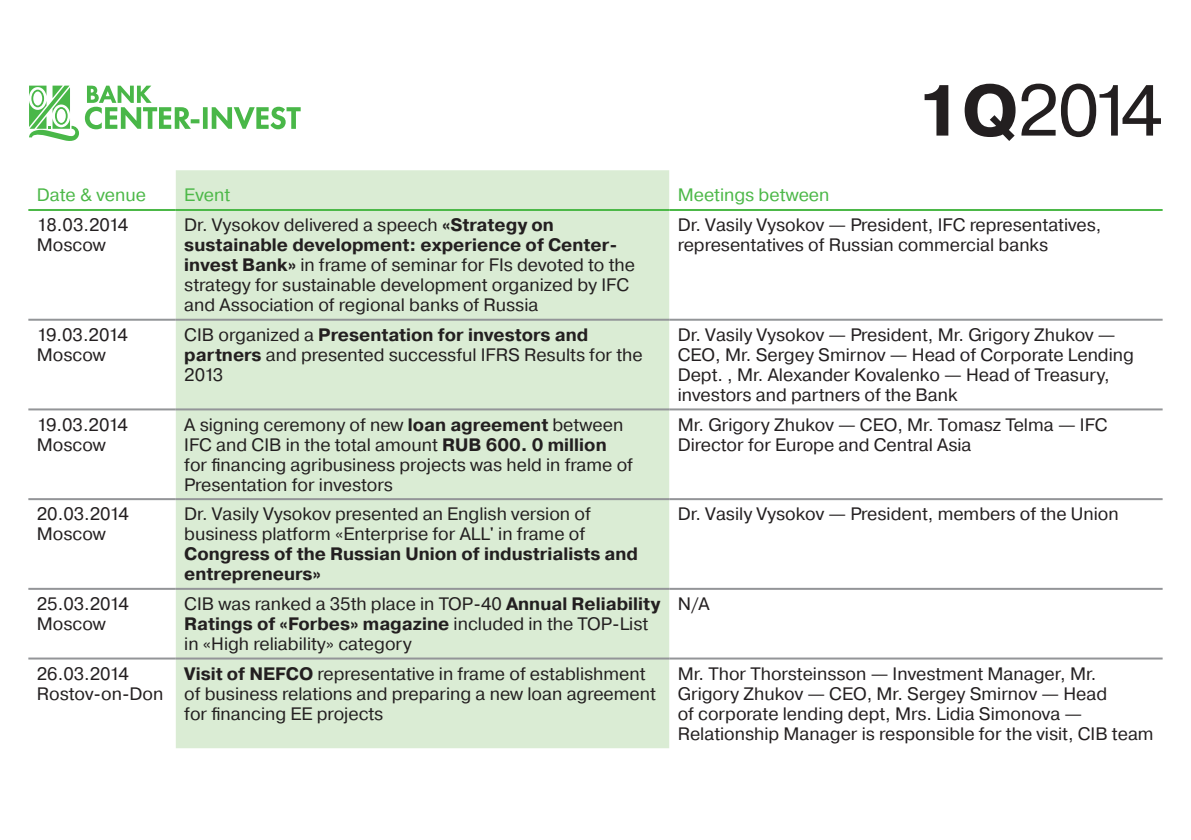
<style>
.page{position:relative;width:1191px;height:840px;background:#fff}
.page>*{position:absolute;margin:0;border:0;box-sizing:border-box;transform-origin:0 0}
.t1{font:72px "Pragmatica";color:#231f20}
.t2{font:18px/20px "Pragmatica";color:#231f20}
.t3{font:700 18px/20px "Pragmatica";color:#231f20}
.t4{font:18px "Pragmatica";color:#4cb848}
.s1{font-weight:700}
</style>
<div class="page">
<svg style="left:29px;top:86px;width:50px;height:55px"></svg>
<svg style="left:85px;top:86px;width:216px;height:43px"></svg>
<svg style="left:28px;top:320px;width:1134px;height:340px"></svg>
<div style="left:176px;top:170px;width:493px;height:577px;background:#daecd4"></div>
<hr style="left:28px;top:318px;width:148px;height:2px;background:#939598">
<hr style="left:176px;top:318px;width:493px;height:2px;background:#939598">
<hr style="left:669px;top:318px;width:493px;height:2px;background:#939598">
<hr style="left:28px;top:408px;width:148px;height:2px;background:#939598">
<hr style="left:176px;top:408px;width:493px;height:2px;background:#939598">
<hr style="left:669px;top:408px;width:493px;height:2px;background:#939598">
<hr style="left:28px;top:498px;width:148px;height:2px;background:#939598">
<hr style="left:176px;top:498px;width:493px;height:2px;background:#939598">
<hr style="left:669px;top:498px;width:493px;height:2px;background:#939598">
<hr style="left:28px;top:587px;width:148px;height:2px;background:#939598">
<hr style="left:176px;top:587px;width:493px;height:2px;background:#939598">
<hr style="left:669px;top:587px;width:493px;height:2px;background:#939598">
<hr style="left:28px;top:657px;width:148px;height:2px;background:#939598">
<hr style="left:176px;top:657px;width:493px;height:2px;background:#939598">
<hr style="left:669px;top:657px;width:493px;height:2px;background:#939598">
<hr style="left:28px;top:209px;width:148px;height:2px;background:#4cb848">
<hr style="left:176px;top:209px;width:493px;height:2px;background:#4cb848">
<hr style="left:669px;top:209px;width:493px;height:2px;background:#4cb848">
<h1 class="t1" style="left:916px;top:66px;width:248px"><span class="s1">1Q</span>2014</h1>
<p class="t4" style="left:37px;top:184px;width:111px">Date &amp; venue</p>
<p class="t4" style="left:184px;top:184px;width:47px">Event</p>
<p class="t4" style="left:677px;top:184px;width:153px">Meetings between</p>
<p class="t2" style="left:37px;top:215px;width:93px">18.03.2014<br>Moscow</p>
<p class="t2" style="left:184px;top:215px;width:452px">Dr. Vysokov delivered a speech <span class="s1">«Strategy on sustainable development: experience of Center&shy;invest Bank»</span> in frame of seminar for FIs devoted to the strategy for sustainable development organized by IFC and Association of regional banks of Russia</p>
<p class="t2" style="left:677px;top:215px;width:425px">Dr. Vasily Vysokov — President, IFC representatives, representatives of Russian commercial banks</p>
<p class="t2" style="left:37px;top:325px;width:92px">19.03.2014<br>Moscow</p>
<p class="t2" style="left:184px;top:325px;width:460px">CIB organized a <span class="s1">Presentation for investors and partners</span> and presented successful IFRS Results for the<br>2013</p>
<p class="t2" style="left:677px;top:325px;width:458px">Dr. Vasily Vysokov — President, Mr. Grigory Zhukov — CEO, Mr. Sergey Smirnov — Head of Corporate Lending Dept. , Mr. Alexander Kovalenko — Head of Treasury, investors and partners of the Bank</p>
<p class="t2" style="left:37px;top:414px;width:92px">19.03.2014<br>Moscow</p>
<p class="t2" style="left:184px;top:414px;width:450px">A signing ceremony of new <span class="s1">loan agreement</span> between IFC and CIB in the total amount <span class="s1">RUB 600. 0 million </span>for financing agribusiness projects was held in frame of Presentation for investors</p>
<p class="t2" style="left:677px;top:414px;width:431px">Mr. Grigory Zhukov — CEO, Mr. Tomasz Telma — IFC<br>Director for Europe and Central Asia</p>
<p class="t2" style="left:37px;top:504px;width:94px">20.03.2014<br>Moscow</p>
<p class="t2" style="left:184px;top:504px;width:408px">Dr. Vasily Vysokov presented an English version of business platform «Enterprise for ALL' in frame of</p>
<p class="t3" style="left:184px;top:544px;width:455px">Congress of the Russian Union of industrialists and entrepreneurs»</p>
<p class="t2" style="left:677px;top:504px;width:442px">Dr. Vasily Vysokov — President, members of the Union</p>
<p class="t2" style="left:37px;top:593px;width:94px">25.03.2014<br>Moscow</p>
<p class="t2" style="left:184px;top:593px;width:478px">CIB was ranked a 35th place in TOP-40 <span class="s1">Annual Reliability<br>Ratings of «Forbes» magazine</span> included in the TOP-List in «High reliability» category</p>
<p class="t2" style="left:677px;top:593px;width:34px">N/A</p>
<p class="t2" style="left:37px;top:663px;width:128px">26.03.2014<br>Rostov-on-Don</p>
<p class="t2" style="left:184px;top:663px;width:473px"><span class="s1">Visit of NEFCO</span> representative in frame of establishment of business relations and preparing a new loan agreement for financing EE projects</p>
<p class="t2" style="left:677px;top:663px;width:477px">Mr. Thor Thorsteinsson — Investment Manager, Mr.<br>Grigory Zhukov — CEO, Mr. Sergey Smirnov — Head<br>of corporate lending dept, Mrs. Lidia Simonova — Relationship Manager is responsible for the visit, CIB team</p>
</div>
